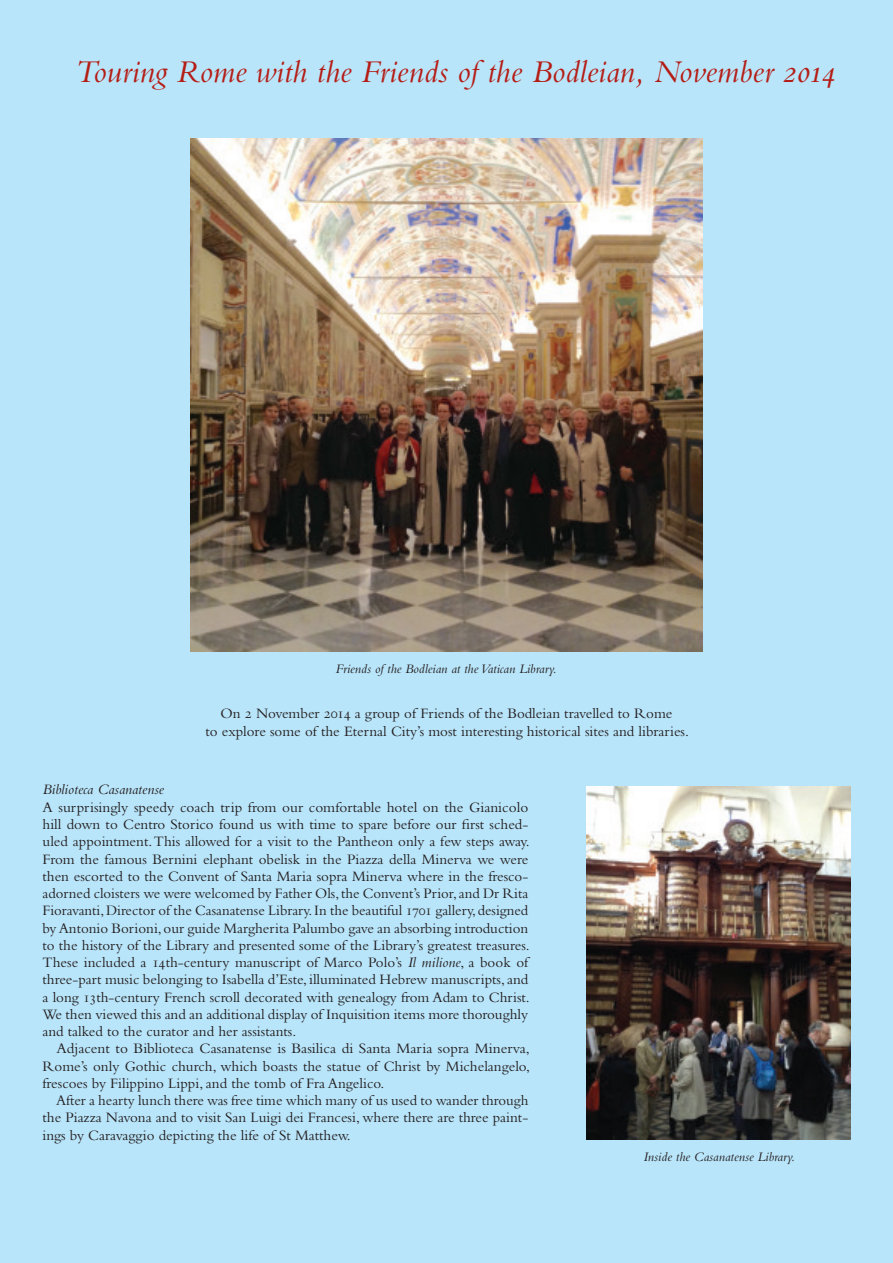
<style>
.page{position:relative;width:893px;height:1263px;background:#b9e5fa}
.page>*{position:absolute;margin:0;border:0;box-sizing:border-box;transform-origin:0 0}
.Section_title{font:italic 33px "Bembo Std";color:#b41d15}
.Body_text{font:15px/17.2px "Bembo Std";color:#231f20;text-align:justify}
.Body_text-2{font:italic 15px "Bembo Std";color:#231f20}
.t1{font:italic 13.5px "Bembo Std";color:#231f20}
.s1{font-style:italic}
</style>
<div class="page">
<img style="left:190px;top:139px;width:513px;height:512px">
<img style="left:586px;top:786px;width:264px;height:353px">
<p class="Section_title" style="left:75px;top:52px;width:762px">Touring Rome with the Friends of the Bodleian, November 2014</p>
<p class="t1" style="left:335px;top:661px;width:223px">Friends of the Bodleian at the Vatican Library.</p>
<p class="Body_text" style="left:221px;top:705px;width:453px">On 2 November 2014 a group of Friends of the Bodleian travelled to Rome</p>
<p class="Body_text" style="left:205px;top:722px;width:485px">to explore some of the Eternal City’s most interesting historical sites and libraries.</p>
<p class="Body_text-2" style="left:43px;top:781px;width:123px">Biblioteca Casanatense</p>
<p class="Body_text" style="left:43px;top:798px;width:489px">A surprisingly speedy coach trip from our comfortable hotel on the Gianicolo hill down to Centro Storico found us with time to spare before our first sched&shy;uled appointment. This allowed for a visit to the Pantheon only a few steps away.<br>From the famous Bernini elephant obelisk in the Piazza della Minerva we were then escorted to the Convent of Santa Maria sopra Minerva where in the fresco&shy;adorned cloisters we were welcomed by Father Ols, the Convent’s Prior, and Dr Rita Fioravanti, Director of the Casanatense Library. In the beautiful 1701 gallery, designed by Antonio Borioni, our guide Margherita Palumbo gave an absorbing introduction to the history of the Library and presented some of the Library’s greatest treasures.<br>These included a 14th-century manuscript of Marco Polo’s <span class="s1">Il milione</span>, a book of three-part music belonging to Isabella d’Este, illuminated Hebrew manuscripts, and a long 13th-century French scroll decorated with genealogy from Adam to Christ.<br>We then viewed this and an additional display of Inquisition items more thoroughly and talked to the curator and her assistants.</p>
<p class="Body_text" style="left:43px;top:1040px;width:489px;text-indent:14px">Adjacent to Biblioteca Casanatense is Basilica di Santa Maria sopra Minerva, Rome’s only Gothic church, which boasts the statue of Christ by Michelangelo, frescoes by Filippino Lippi, and the tomb of Fra Angelico.</p>
<p class="Body_text" style="left:43px;top:1091px;width:487px;text-indent:14px">After a hearty lunch there was free time which many of us used to wander through the Piazza Navona and to visit San Luigi dei Francesi, where there are three paint&shy;ings by Caravaggio depicting the life of St Matthew.</p>
<p class="t1" style="left:643px;top:1149px;width:153px">Inside the Casanatense Library.</p>
</div>
